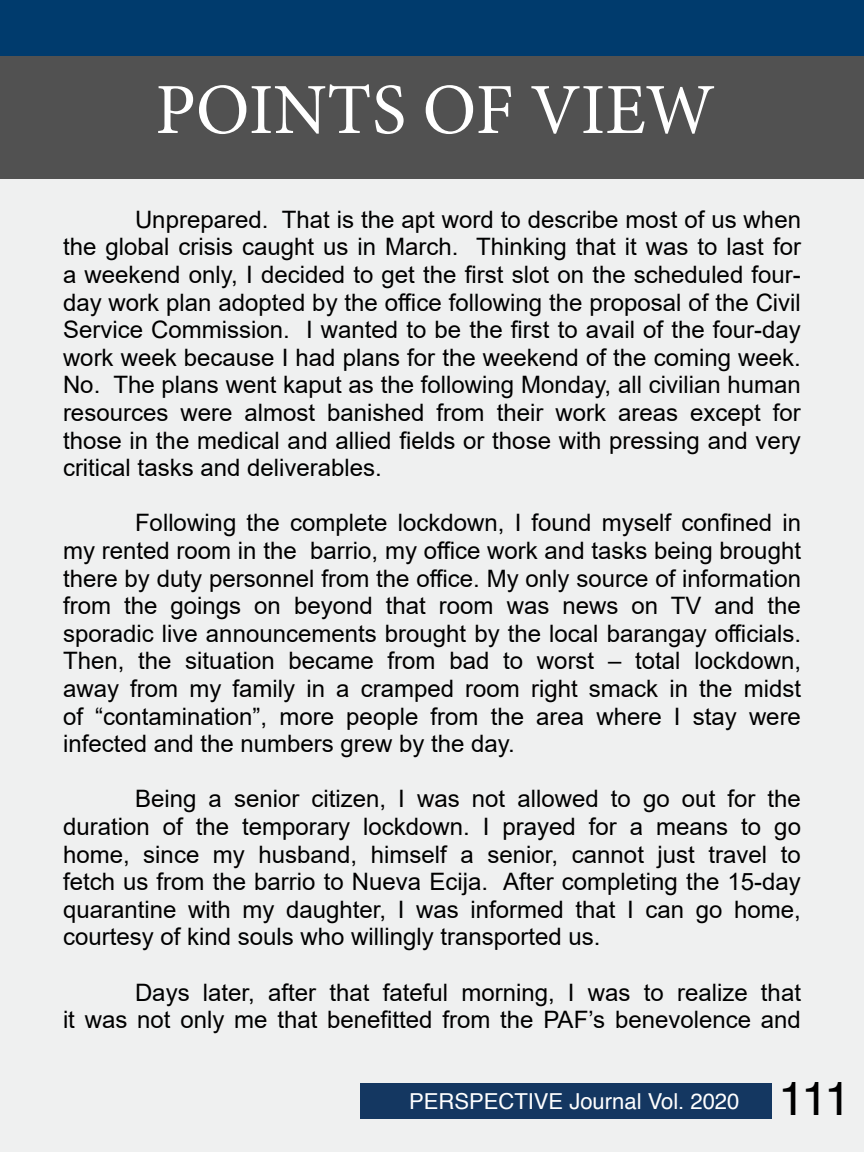
<style>
.page{position:relative;width:864px;height:1152px;background:#fff}
.page>*{position:absolute;margin:0;border:0;box-sizing:border-box;transform-origin:0 0}
.t1{font:72px "Minion Pro";color:#fff}
.t2{font:24px/27.6px "Arial";color:#000;text-align:justify}
.t3{font:22px "Helvetica";color:#fff}
.s1{font-size:48px;color:#000}
</style>
<div class="page">
<div style="left:0;top:1px;width:864px;height:1151px;background:#eff0f0"></div>
<div style="left:0;top:0;width:864px;height:179px;background:#515151"></div>
<div style="left:0;top:0;width:864px;height:55px;background:#003b6d"></div>
<div style="left:360px;top:1083px;width:411px;height:36px;background:#143761"></div>
<h1 class="t1" style="left:155px;top:62px;width:561px">POINTS OF VIEW</h1>
<p class="t2" style="left:63px;top:205px;width:740px;text-indent:72px">Unprepared. That is the apt word to describe most of us when the global crisis caught us in March. Thinking that it was to last for a weekend only, I decided to get the first slot on the scheduled four&shy;day work plan adopted by the office following the proposal of the Civil Service Commission. I wanted to be the first to avail of the four-day work week because I had plans for the weekend of the coming week.<br>No. The plans went kaput as the following Monday, all civilian human resources were almost banished from their work areas except for those in the medical and allied fields or those with pressing and very critical tasks and deliverables.</p>
<p class="t2" style="left:63px;top:509px;width:740px;text-indent:72px">Following the complete lockdown, I found myself confined in my rented room in the barrio, my office work and tasks being brought there by duty personnel from the office. My only source of information from the goings on beyond that room was news on TV and the sporadic live announcements brought by the local barangay officials.<br>Then, the situation became from bad to worst – total lockdown, away from my family in a cramped room right smack in the midst of “contamination”, more people from the area where I stay were infected and the numbers grew by the day.</p>
<p class="t2" style="left:63px;top:785px;width:740px;text-indent:72px">Being a senior citizen, I was not allowed to go out for the duration of the temporary lockdown. I prayed for a means to go home, since my husband, himself a senior, cannot just travel to fetch us from the barrio to Nueva Ecija. After completing the 15-day quarantine with my daughter, I was informed that I can go home, courtesy of kind souls who willingly transported us.</p>
<p class="t2" style="left:63px;top:978px;width:740px;text-align:right">Days later, after that fateful morning, I was to realize that<br>it was not only me that benefitted from the PAF’s benevolence and</p>
<p class="t3" style="left:409px;top:1084px;width:444px">PERSPECTIVE Journal Vol. 2020 <span class="s1">111</span></p>
</div>
